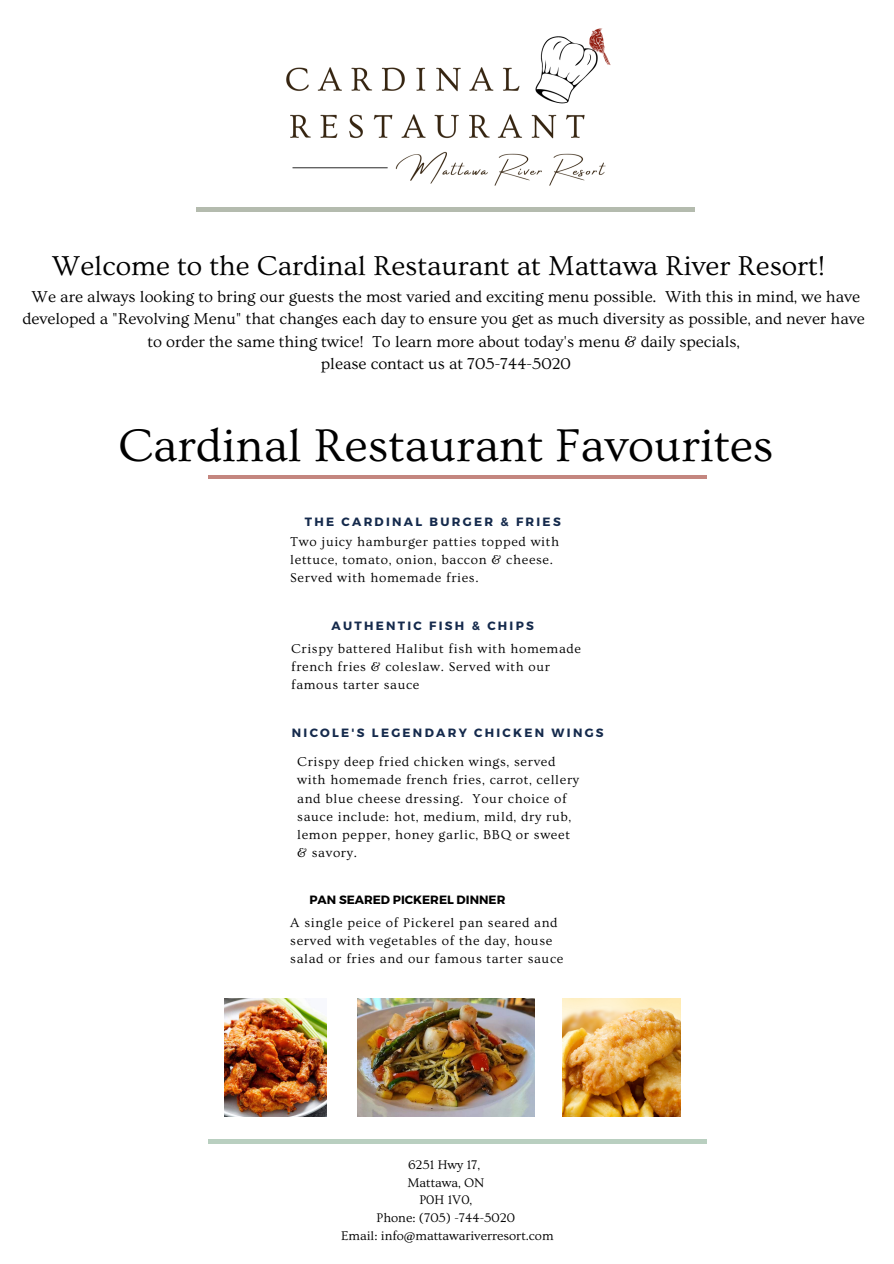
<style>
.page{position:relative;width:894px;height:1264px;background:#fff}
.page>*{position:absolute;margin:0;border:0;box-sizing:border-box;transform-origin:0 0}
.t1{font:48px "Ovo";color:#000}
.t2{font:28.5px "Ovo";color:#000}
.t3{font:16.5px/22.5px "Ovo";color:#000;text-align:center}
.t4{font:13.5px/18px "Ovo";letter-spacing:.05em;color:#000}
.t5{font:13.2px "Ovo";color:#000}
.t6{font:700 12px "Montserrat";letter-spacing:.19em;color:#152a4c}
.t7{font:700 12px "Montserrat";color:#000}
</style>
<div class="page">
<hr style="left:208px;top:1139px;width:498px;height:4px;background:#b9cfc0">
<hr style="left:197px;top:208px;width:497px;height:3px;background:#758269">
<img style="left:286px;top:28px;width:325px;height:158px">
<hr style="left:208px;top:475px;width:498px;height:3px;background:#931f12">
<img style="left:225px;top:998px;width:101px;height:118px">
<img style="left:357px;top:998px;width:177px;height:118px">
<img style="left:562px;top:998px;width:118px;height:118px">
<p class="t2" style="left:52px;top:250px;width:774px">Welcome to the Cardinal Restaurant at Mattawa River Resort!</p>
<p class="t3" style="left:23px;top:285px;width:843px">We are always looking to bring our guests the most varied and exciting menu possible. With this in mind, we have developed a "Revolving Menu" that changes each day to ensure you get as much diversity as possible, and never have</p>
<p class="t3" style="left:147px;top:330px;width:593px">to order the same thing twice! To learn more about today's menu &amp; daily specials,</p>
<p class="t3" style="left:321px;top:353px;width:251px">please contact us at 705-744-5020</p>
<p class="t1" style="left:118px;top:419px;width:656px">Cardinal Restaurant Favourites</p>
<p class="t6" style="left:305px;top:514px;width:257px">THE CARDINAL BURGER &amp; FRIES</p>
<p class="t4" style="left:290px;top:533px;width:270px">Two juicy hamburger patties topped with lettuce, tomato, onion, baccon &amp; cheese.<br>Served with homemade fries.</p>
<p class="t6" style="left:331px;top:618px;width:204px">AUTHENTIC FISH &amp; CHIPS</p>
<p class="t4" style="left:291px;top:640px;width:291px">Crispy battered Halibut fish with homemade french fries &amp; coleslaw. Served with our famous tarter sauce</p>
<p class="t6" style="left:292px;top:724px;width:313px">NICOLE'S LEGENDARY CHICKEN WINGS</p>
<p class="t4" style="left:297px;top:753px;width:283px">Crispy deep fried chicken wings, served with homemade french fries, carrot, cellery and blue cheese dressing. Your choice of sauce include: hot, medium, mild, dry rub, lemon pepper, honey garlic, BBQ or sweet &amp; savory.</p>
<p class="t7" style="left:309px;top:892px;width:197px">PAN SEARED PICKEREL DINNER</p>
<p class="t4" style="left:290px;top:913px;width:274px">A single peice of Pickerel pan seared and served with vegetables of the day, house salad or fries and our famous tarter sauce</p>
<p class="t5" style="left:408px;top:1157px;width:74px">6251 Hwy 17,</p>
<p class="t5" style="left:407px;top:1175px;width:78px">Mattawa, ON</p>
<p class="t5" style="left:419px;top:1192px;width:54px">P0H 1V0,</p>
<p class="t5" style="left:376px;top:1210px;width:140px">Phone: (705) -744-5020</p>
<p class="t5" style="left:341px;top:1228px;width:214px">Email: info@mattawariverresort.com</p>
</div>
